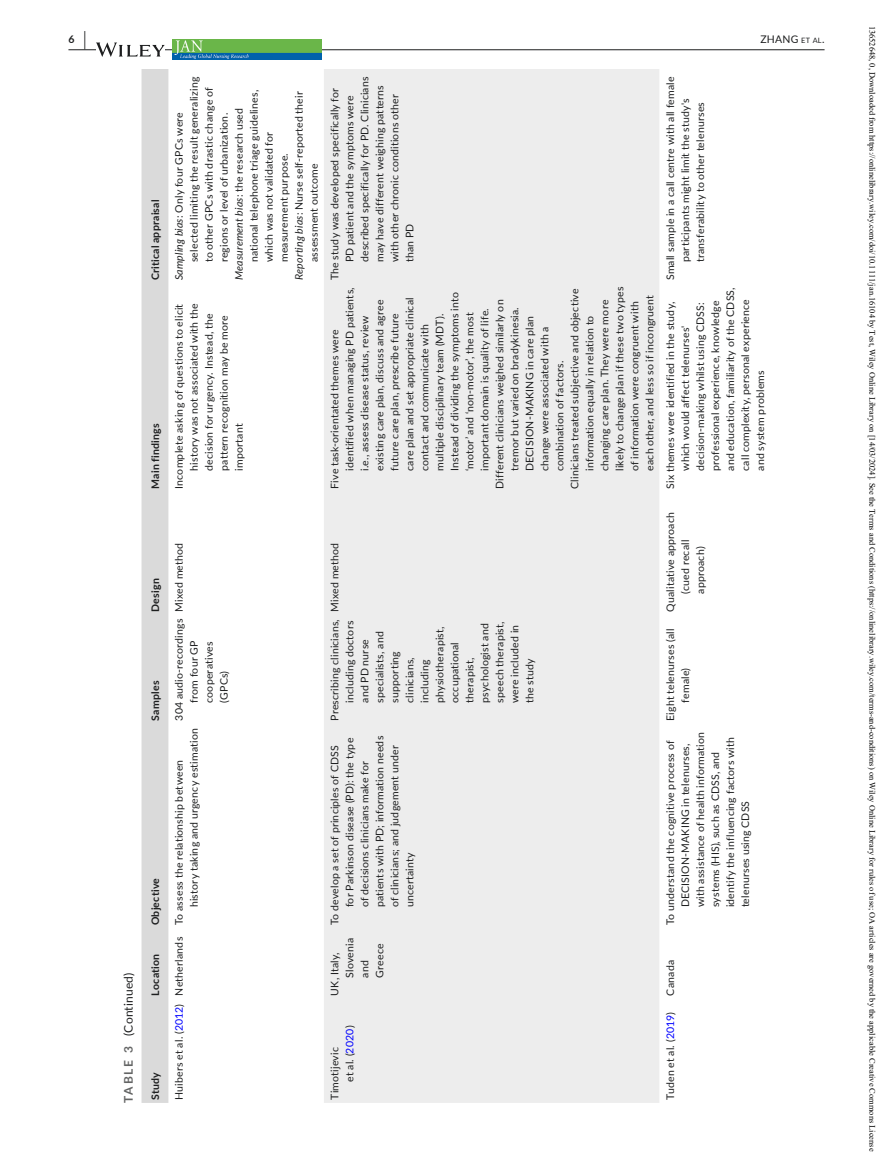
<style>
.page{position:relative;width:893px;height:1174px;background:#fff}
.page>*{position:absolute;margin:0;border:0;box-sizing:border-box;transform-origin:0 0}
.t1{font:12px "Lato";letter-spacing:.015em;color:#1d1e1f}
.t2{font:10.5px/15px "Lato";letter-spacing:.02em;color:#1d1e1f}
.t3{font:10.5px "Lato Regular 2";letter-spacing:.02em;color:#1d1e1f}
.t4{font:10.5px "Lato Bold 2";letter-spacing:.02em;color:#1d1e1f}
.t5{font:700 10.5px "Lato";letter-spacing:.02em;color:#1d1e1f}
.t6{font:8.4px "Times New Roman";color:#000}
.s1{font-family:"Lato Bold 2";font-weight:400;font-size:19.5px}
.s2{font-family:"Lato";font-size:7.35px}
.s3{font-weight:700;color:#636464}
.s4{font-style:italic}
.s5{font-family:"Lato Regular 2";color:#00f}
.s6{color:#00f}
</style>
<div class="page">
<hr style="left:68px;top:49px;width:756px;height:1px;background:#1d1e1f">
<svg style="left:96px;top:42px;width:69px;height:15px"></svg>
<img style="left:172px;top:40px;width:149px;height:19px">
<div style="left:142px;top:69px;width:26px;height:1033px;background:#dadada"></div>
<div style="left:324px;top:69px;width:335px;height:1033px;background:#ededed"></div>
<p class="t5" style="left:68px;top:31px;width:19px">6 <span class="s1">|</span></p>
<p class="t3" style="left:760px;top:31px;width:65px">ZHANG <span class="s2">et al</span>.</p>
<p class="t1" style="left:120px;top:1102px;width:132px;rotate:-90deg"><span class="s3">TABLE 3</span> (Continued)</p>
<p class="t4" style="left:148px;top:280px;width:82px;rotate:-90deg">Critical appraisal</p>
<p class="t4" style="left:148px;top:489px;width:67px;rotate:-90deg">Main findings</p>
<p class="t4" style="left:148px;top:612px;width:35px;rotate:-90deg">Design</p>
<p class="t4" style="left:148px;top:721px;width:42px;rotate:-90deg">Samples</p>
<p class="t5" style="left:148px;top:925px;width:49px;rotate:-90deg">Objective</p>
<p class="t4" style="left:148px;top:995px;width:43px;rotate:-90deg">Location</p>
<p class="t4" style="left:148px;top:1100px;width:29px;rotate:-90deg">Study</p>
<p class="t2" style="left:186px;top:262px;width:187px;rotate:-90deg">selected limiting the result generalizing</p>
<p class="t2" style="left:201px;top:262px;width:176px;rotate:-90deg">to other GPCs with drastic change of</p>
<p class="t2" style="left:246px;top:262px;width:174px;rotate:-90deg">national telephone triage guidelines,</p>
<p class="t2" style="left:291px;top:280px;width:190px;rotate:-90deg"><span class="s4">Reporting bias</span>: Nurse self-reported their</p>
<p class="t2" style="left:216px;top:262px;width:151px;rotate:-90deg">regions or level of urbanization.</p>
<p class="t2" style="left:231px;top:280px;width:174px;rotate:-90deg"><span class="s4">Measurement bias</span>: the research used</p>
<p class="t2" style="left:171px;top:280px;width:170px;rotate:-90deg"><span class="s4">Sampling bias</span>: Only four GPCs were</p>
<p class="t2" style="left:261px;top:262px;width:132px;rotate:-90deg">which was not validated for</p>
<p class="t2" style="left:276px;top:262px;width:111px;rotate:-90deg">measurement purpose.</p>
<p class="t2" style="left:306px;top:262px;width:100px;rotate:-90deg">assessment outcome</p>
<p class="t2" style="left:171px;top:471px;width:169px;text-indent:-18px;rotate:-90deg">Incomplete asking of questions to elicit history was not associated with the decision for urgency. Instead, the pattern recognition may be more important</p>
<p class="t2" style="left:171px;top:612px;width:71px;rotate:-90deg">Mixed method</p>
<p class="t2" style="left:171px;top:703px;width:86px;text-indent:-18px;rotate:-90deg">304 audio-recordings from four GP cooperatives (GPCs)</p>
<p class="t2" style="left:171px;top:907px;width:181px;text-indent:-192px;rotate:-90deg">Huibers et al. (<span class="s5">2012</span>) Netherlands To assess the relationship between history taking and urgency estimation</p>
<p class="t2" style="left:327px;top:262px;width:187px;text-indent:-18px;rotate:-90deg">The study was developed specifically for PD patient and the symptoms were described specifically for PD. Clinicians may have different weighing patterns with other chronic conditions other than PD</p>
<p class="t2" style="left:612px;top:471px;width:186px;rotate:-90deg">likely to change plan if these two types</p>
<p class="t2" style="left:327px;top:471px;width:185px;text-indent:-18px;rotate:-90deg">Five task-orientated themes were identified when managing PD patients, i.e., assess disease status, review existing care plan, discuss and agree future care plan, prescribe future<br>care plan and set appropriate clinical</p>
<p class="t2" style="left:567px;top:489px;width:202px;rotate:-90deg">Clinicians treated subjective and objective</p>
<p class="t2" style="left:447px;top:471px;width:180px;rotate:-90deg">Instead of dividing the symptoms into</p>
<p class="t2" style="left:627px;top:471px;width:171px;rotate:-90deg">of information were congruent with</p>
<p class="t2" style="left:642px;top:471px;width:177px;rotate:-90deg">each other, and less so if incongruent</p>
<p class="t2" style="left:462px;top:471px;width:160px;rotate:-90deg">‘motor’ and ‘non-motor’, the most</p>
<p class="t2" style="left:477px;top:471px;width:164px;rotate:-90deg">important domain is quality of life.</p>
<p class="t2" style="left:492px;top:489px;width:191px;rotate:-90deg">Different clinicians weighed similarly on</p>
<p class="t2" style="left:507px;top:471px;width:165px;rotate:-90deg">tremor but varied on bradykinesia.</p>
<p class="t2" style="left:522px;top:471px;width:157px;rotate:-90deg">DECISION-MAKING in care plan</p>
<p class="t2" style="left:537px;top:471px;width:146px;rotate:-90deg">change were associated with a</p>
<p class="t2" style="left:597px;top:471px;width:172px;rotate:-90deg">changing care plan. They were more</p>
<p class="t3" style="left:417px;top:471px;width:148px;rotate:-90deg">contact and communicate with</p>
<p class="t2" style="left:432px;top:471px;width:159px;rotate:-90deg">multiple disciplinary team (MDT).</p>
<p class="t2" style="left:582px;top:471px;width:157px;rotate:-90deg">information equally in relation to</p>
<p class="t2" style="left:552px;top:471px;width:112px;rotate:-90deg">combination of factors.</p>
<p class="t2" style="left:327px;top:612px;width:71px;rotate:-90deg">Mixed method</p>
<p class="t2" style="left:327px;top:703px;width:85px;text-indent:-18px;rotate:-90deg">Prescribing clinicians, including doctors and PD nurse specialists, and supporting clinicians, including physiotherapist, occupational therapist, psychologist and speech therapist,</p>
<p class="t3" style="left:507px;top:703px;width:80px;rotate:-90deg">were included in</p>
<p class="t2" style="left:522px;top:703px;width:46px;rotate:-90deg">the study</p>
<p class="t2" style="left:327px;top:907px;width:173px;text-indent:-18px;rotate:-90deg">To develop a set of principles of CDSS for Parkinson disease (PD): the type of decisions clinicians make for patients with PD; information needs of clinicians; and judgement under</p>
<p class="t3" style="left:402px;top:907px;width:57px;rotate:-90deg">uncertainty</p>
<p class="t2" style="left:327px;top:977px;width:41px;text-indent:-18px;rotate:-90deg">UK, Italy,<br>Slovenia</p>
<p class="t2" style="left:372px;top:977px;width:36px;rotate:-90deg">Greece</p>
<p class="t3" style="left:357px;top:977px;width:19px;rotate:-90deg">and</p>
<p class="t2" style="left:342px;top:1082px;width:58px;rotate:-90deg">et al. (<span class="s5">2020</span>)</p>
<p class="t3" style="left:327px;top:1100px;width:54px;rotate:-90deg">Timotijevic</p>
<p class="t2" style="left:662px;top:262px;width:187px;text-indent:-18px;rotate:-90deg">Small sample in a call centre with all female participants might limit the study's transferability to other telenurses</p>
<p class="t2" style="left:662px;top:471px;width:185px;text-indent:-18px;rotate:-90deg">Six themes were identified in the study, which would affect telenurses' decision-making whilst using CDSS: professional experience, knowledge and education, familiarity of the CDSS, call complexity, personal experience and system problems</p>
<p class="t2" style="left:662px;top:594px;width:83px;text-indent:-18px;rotate:-90deg">Qualitative approach (cued recall approach)</p>
<p class="t2" style="left:662px;top:703px;width:76px;text-indent:-18px;rotate:-90deg">Eight telenurses (all female)</p>
<p class="t2" style="left:662px;top:907px;width:177px;text-indent:-18px;rotate:-90deg">To understand the cognitive process of DECISION-MAKING in telenurses, with assistance of health information systems (HIS), such as CDSS, and identify the influencing factors with telenurses using CDSS</p>
<p class="t3" style="left:663px;top:995px;width:37px;rotate:-90deg">Canada</p>
<p class="t2" style="left:662px;top:1100px;width:89px;rotate:-90deg">Tuden et al. (<span class="s6">2019</span>)</p>
<p class="t6" style="left:878px;top:26px;width:1127px;rotate:90deg">13652648, 0, Downloaded from https://onlinelibrary.wiley.com/doi/10.1111/jan.16104 by Test, Wiley Online Library on [14/03/2024]. See the Terms and Conditions (https://onlinelibrary.wiley.com/terms-and-conditions) on Wiley Online Library for rules of use; OA articles are governed by the applicable Creative Commons License</p>
</div>
